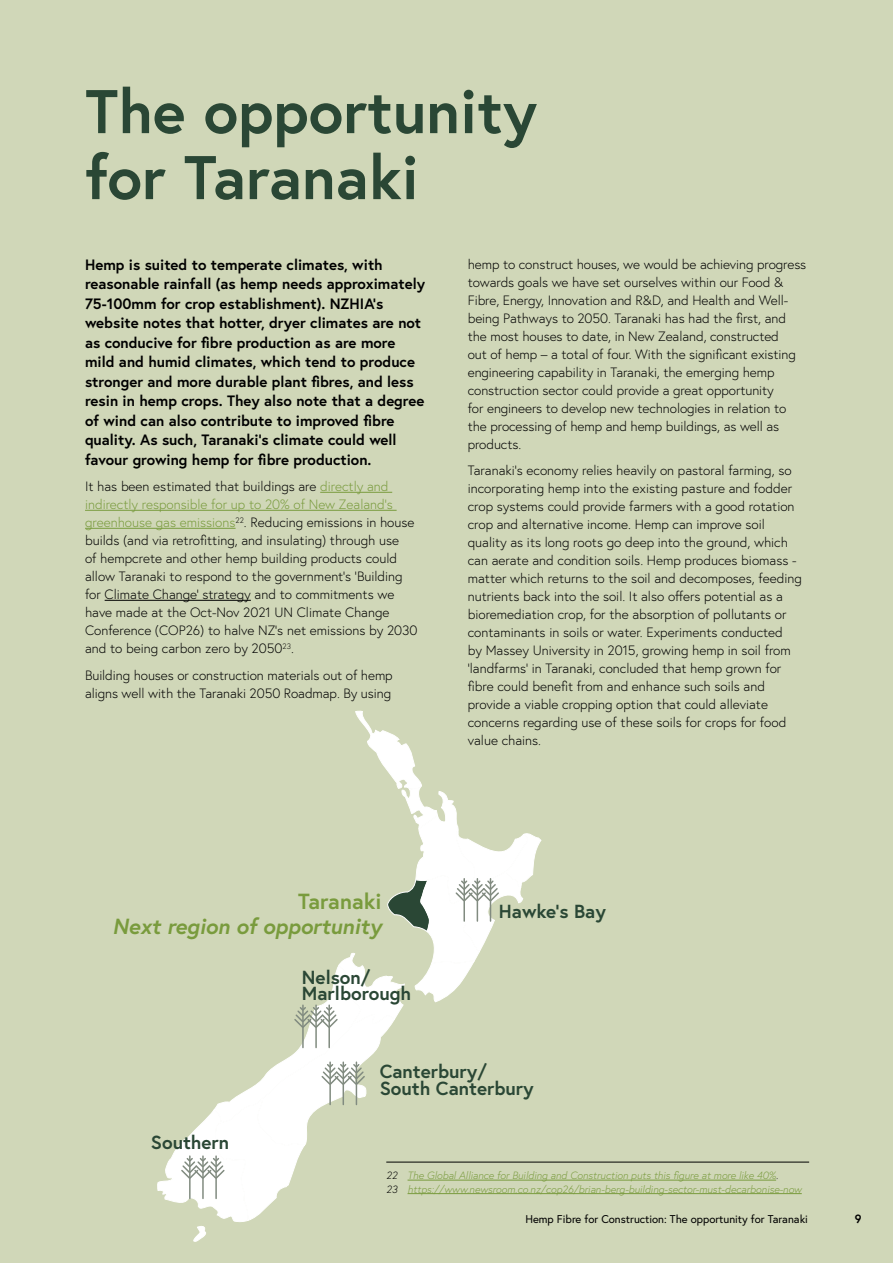
<style>
.page{position:relative;width:893px;height:1263px;background:#d0d7b8}
.page>*{position:absolute;margin:0;border:0;box-sizing:border-box;transform-origin:0 0}
.t1{font:700 61.5px/66px "Europa";color:#2a4735}
.t2{font:italic 700 21.9px "Europa";color:#799b3d}
.t3{font:700 21.9px "Europa";color:#799b3d}
.t4{font:700 18.9px/16.2px "Europa";color:#2a4735}
.t5{font:700 15px/19.5px "Europa";color:#000}
.t6{font:300 13.5px/18px "Europa";color:#000}
.t7{font:700 12px "Europa";color:#000}
.t8{font:11.25px "Europa";color:#000}
.t9{font:italic 300 10.5px/13.5px "Europa";color:#799b3d}
.s1{color:#799b3d}
.s2{color:#000}
</style>
<div class="page">
<hr style="left:320px;top:492px;width:72px;height:1px;background:#799b3d">
<hr style="left:85px;top:510px;width:312px;height:1px;background:#799b3d">
<hr style="left:85px;top:528px;width:151px;height:1px;background:#799b3d">
<hr style="left:105px;top:600px;width:146px;height:1px;background:#000">
<hr style="left:408px;top:1180px;width:368px;height:1px;background:#799b3d">
<hr style="left:408px;top:1193px;width:394px;height:1px;background:#799b3d">
<hr style="left:386px;top:1162px;width:423px;height:1px;background:#000">
<svg style="left:157px;top:711px;width:384px;height:530px"></svg>
<h1 class="t1" style="left:85px;top:77px;width:453px">The opportunity for Taranaki</h1>
<p class="t5" style="left:85px;top:254px;width:342px">Hemp is suited to temperate climates, with reasonable rainfall (as hemp needs approximately 75-100mm for crop establishment). NZHIA’s website notes that hotter, dryer climates are not as conducive for fibre production as are more mild and humid climates, which tend to produce stronger and more durable plant fibres, and less resin in hemp crops. They also note that a degree of wind can also contribute to improved fibre quality. As such, Taranaki’s climate could well favour growing hemp for fibre production.</p>
<p class="t6" style="left:85px;top:477px;width:334px">It has been estimated that buildings are <span class="s1">directly and indirectly responsible for up to 20% of New Zealand’s greenhouse gas emissions</span><sup>22</sup>. Reducing emissions in house builds (and via retrofitting, and insulating) through use<br>of hempcrete and other hemp building products could allow Taranaki to respond to the government’s ‘Building for Climate Change’ strategy and to commitments we have made at the Oct-Nov 2021 UN Climate Change Conference (COP26) to halve NZ’s net emissions by 2030 and to being carbon zero by 2050<sup>23</sup>.</p>
<p class="t6" style="left:85px;top:666px;width:309px">Building houses or construction materials out of hemp aligns well with the Taranaki 2050 Roadmap. By using</p>
<p class="t6" style="left:468px;top:255px;width:340px">hemp to construct houses, we would be achieving progress towards goals we have set ourselves within our Food &amp; Fibre, Energy, Innovation and R&amp;D, and Health and Well&shy;being Pathways to 2050. Taranaki has had the first, and the most houses to date, in New Zealand, constructed<br>out of hemp – a total of four. With the significant existing engineering capability in Taranaki, the emerging hemp construction sector could provide a great opportunity<br>for engineers to develop new technologies in relation to the processing of hemp and hemp buildings, as well as products.</p>
<p class="t6" style="left:468px;top:461px;width:336px">Taranaki’s economy relies heavily on pastoral farming, so incorporating hemp into the existing pasture and fodder crop systems could provide farmers with a good rotation crop and alternative income. Hemp can improve soil quality as its long roots go deep into the ground, which can aerate and condition soils. Hemp produces biomass - matter which returns to the soil and decomposes, feeding nutrients back into the soil. It also offers potential as a bioremediation crop, for the absorption of pollutants or contaminants in soils or water. Experiments conducted<br>by Massey University in 2015, growing hemp in soil from ‘landfarms’ in Taranaki, concluded that hemp grown for fibre could benefit from and enhance such soils and provide a viable cropping option that could alleviate concerns regarding use of these soils for crops for food value chains.</p>
<h2 class="t3" style="left:298px;top:886px;width:85px">Taranaki</h2>
<h2 class="t2" style="left:112px;top:911px;width:271px">Next region of opportunity</h2>
<h3 class="t4" style="left:302px;top:968px;width:111px">Nelson/<br>Marlborough</h3>
<h3 class="t4" style="left:499px;top:902px;width:108px">Hawke’s Bay</h3>
<h3 class="t4" style="left:151px;top:1133px;width:80px">Southern</h3>
<h3 class="t4" style="left:380px;top:1063px;width:156px">Canterbury/<br>South Canterbury</h3>
<p class="t9" style="left:386px;top:1169px;width:417px"><span class="s2">22</span> The Global Alliance for Building and Construction puts this figure at more like 40%<span class="s2">.<br>23</span> https://www.newsroom.co.nz/cop26/brian-berg-building-sector-must-decarbonise-now</p>
<p class="t8" style="left:525px;top:1212px;width:284px">Hemp Fibre for Construction: The opportunity for Taranaki</p>
<p class="t7" style="left:855px;top:1211px;width:8px">9</p>
</div>
